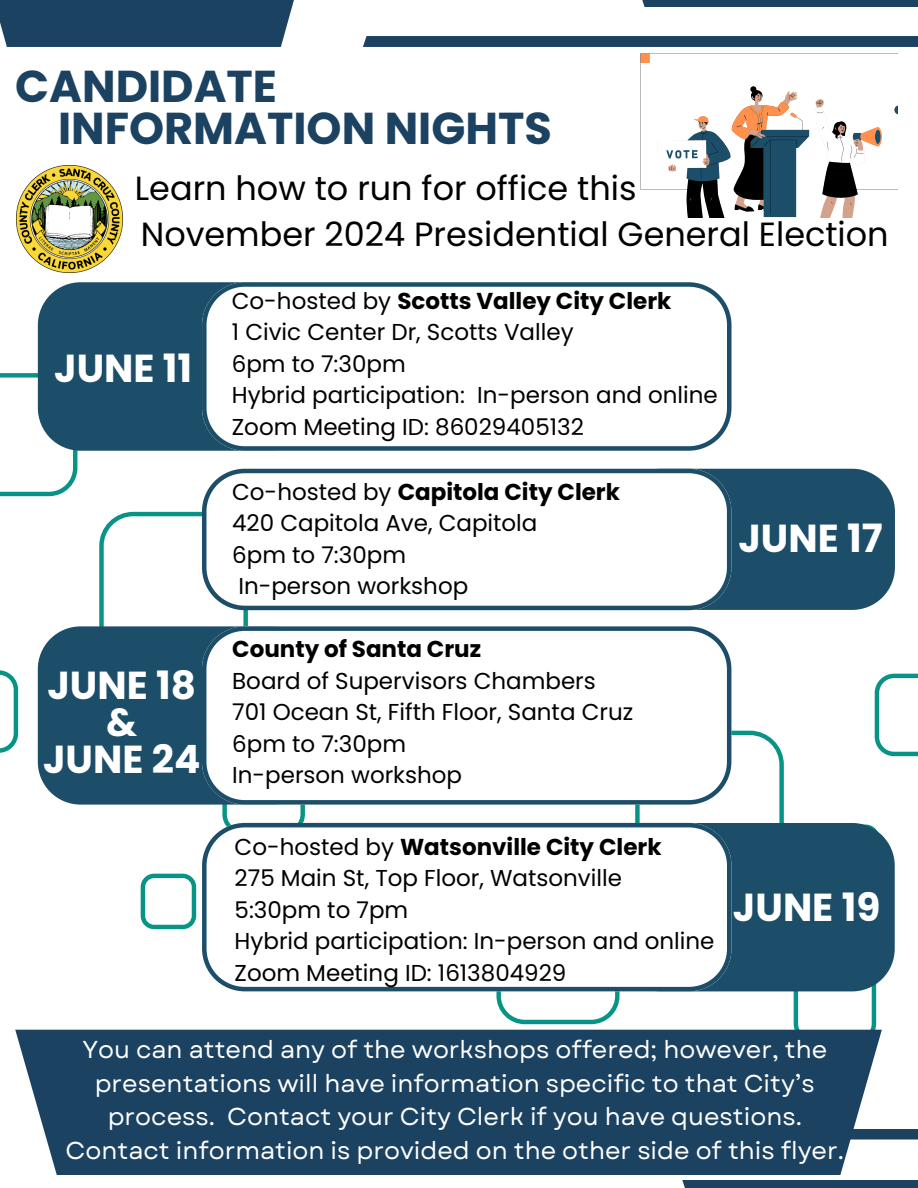
<style>
.page{position:relative;width:918px;height:1188px;background:#fff}
.page>*{position:absolute;margin:0;border:0;box-sizing:border-box;transform-origin:0 0}
.t1{font:700 44.55px "Poppins";color:#1c4262}
.t2{font:700 39px/37.2px "Poppins";color:#fff;text-align:center}
.t3{font:33.45px/46.2px "Poppins";color:#000}
.t4{font:24.45px/33.8px "Garet";color:#fff;text-align:center}
.t5{font:22.95px "Poppins";color:#000}
.t6{font:700 22.95px "Poppins";color:#000}
.s1{font-weight:400}
</style>
<div class="page">
<svg style="left:0;top:670px;width:18px;height:83px"></svg>
<svg style="left:99px;top:512px;width:149px;height:114px"></svg>
<svg style="left:0;top:373px;width:77px;height:123px"></svg>
<svg style="left:222px;top:805px;width:83px;height:18px"></svg>
<svg style="left:141px;top:874px;width:55px;height:55px"></svg>
<div style="left:0;top:0;width:308px;height:47px;background:#1c4262"></div>
<div style="left:618px;top:0;width:300px;height:7px;background:#1c4262"></div>
<div style="left:363px;top:36px;width:555px;height:11px;background:#1c4262"></div>
<svg style="left:794px;top:991px;width:82px;height:39px"></svg>
<svg style="left:635px;top:731px;width:149px;height:92px"></svg>
<svg style="left:496px;top:991px;width:124px;height:33px"></svg>
<svg style="left:875px;top:674px;width:43px;height:82px"></svg>
<svg style="left:882px;top:1129px;width:36px;height:11px"></svg>
<div style="left:15px;top:1030px;width:867px;height:145px;background:#1c4262"></div>
<div style="left:682px;top:1180px;width:236px;height:8px;background:#1c4262"></div>
<svg style="left:640px;top:53px;width:258px;height:165px"></svg>
<img style="left:16px;top:165px;width:107px;height:107px">
<div style="left:38px;top:282px;width:164px;height:169px;background:#1c4e69"></div>
<svg style="left:202px;top:282px;width:530px;height:169px"></svg>
<div style="left:731px;top:469px;width:164px;height:141px;background:#1c4e69"></div>
<svg style="left:202px;top:469px;width:529px;height:141px"></svg>
<div style="left:38px;top:626px;width:164px;height:179px;background:#1c4e69"></div>
<svg style="left:202px;top:626px;width:529px;height:178px"></svg>
<div style="left:732px;top:823px;width:163px;height:168px;background:#1c4e69"></div>
<svg style="left:202px;top:823px;width:530px;height:168px"></svg>
<h1 class="t1" style="left:15px;top:55px;width:263px">CANDIDATE</h1>
<h1 class="t1" style="left:58px;top:97px;width:495px">INFORMATION NIGHTS</h1>
<p class="t3" style="left:135px;top:165px;width:755px">Learn how to run for office this<br>November 2024 Presidential General Election</p>
<p class="t2" style="left:54px;top:350px;width:140px">JUNE 11</p>
<p class="t2" style="left:43px;top:667px;width:159px">JUNE 18 &amp;<br>JUNE 24</p>
<h2 class="t6" style="left:232px;top:285px;width:441px"><span class="s1">Co-hosted by</span> Scotts Valley City Clerk</h2>
<p class="t5" style="left:232px;top:316px;width:343px">1 Civic Center Dr, Scotts Valley</p>
<p class="t5" style="left:232px;top:348px;width:175px">6pm to 7:30pm</p>
<p class="t5" style="left:232px;top:379px;width:487px">Hybrid participation: In-person and online</p>
<p class="t5" style="left:232px;top:411px;width:354px">Zoom Meeting ID: 86029405132</p>
<p class="t6" style="left:232px;top:476px;width:389px"><span class="s1">Co-hosted by</span> Capitola City Clerk</p>
<h2 class="t5" style="left:232px;top:507px;width:307px">420 Capitola Ave, Capitola</h2>
<p class="t5" style="left:232px;top:539px;width:175px">6pm to 7:30pm</p>
<p class="t5" style="left:238px;top:570px;width:231px">In-person workshop</p>
<p class="t6" style="left:232px;top:633px;width:251px">County of Santa Cruz</p>
<h2 class="t5" style="left:232px;top:665px;width:365px">Board of Supervisors Chambers</h2>
<p class="t5" style="left:232px;top:696px;width:403px">701 Ocean St, Fifth Floor, Santa Cruz</p>
<p class="t5" style="left:232px;top:728px;width:175px">6pm to 7:30pm</p>
<p class="t5" style="left:232px;top:759px;width:231px">In-person workshop</p>
<p class="t2" style="left:738px;top:520px;width:146px">JUNE 17</p>
<p class="t6" style="left:235px;top:830px;width:428px"><span class="s1">Co-hosted by</span> Watsonville City Clerk</p>
<p class="t5" style="left:235px;top:862px;width:389px">275 Main St, Top Floor, Watsonville</p>
<h2 class="t5" style="left:235px;top:893px;width:175px">5:30pm to 7pm</h2>
<p class="t5" style="left:235px;top:925px;width:481px">Hybrid participation: In-person and online</p>
<p class="t5" style="left:235px;top:956px;width:333px">Zoom Meeting ID: 1613804929</p>
<p class="t2" style="left:733px;top:888px;width:149px">JUNE 19</p>
<p class="t4" style="left:82px;top:1033px;width:746px">You can attend any of the workshops offered; however, the presentations will have information specific to that City’s process. Contact your City Clerk if you have questions.</p>
<h3 class="t4" style="left:66px;top:1134px;width:780px">Contact information is provided on the other side of this flyer.</h3>
</div>
